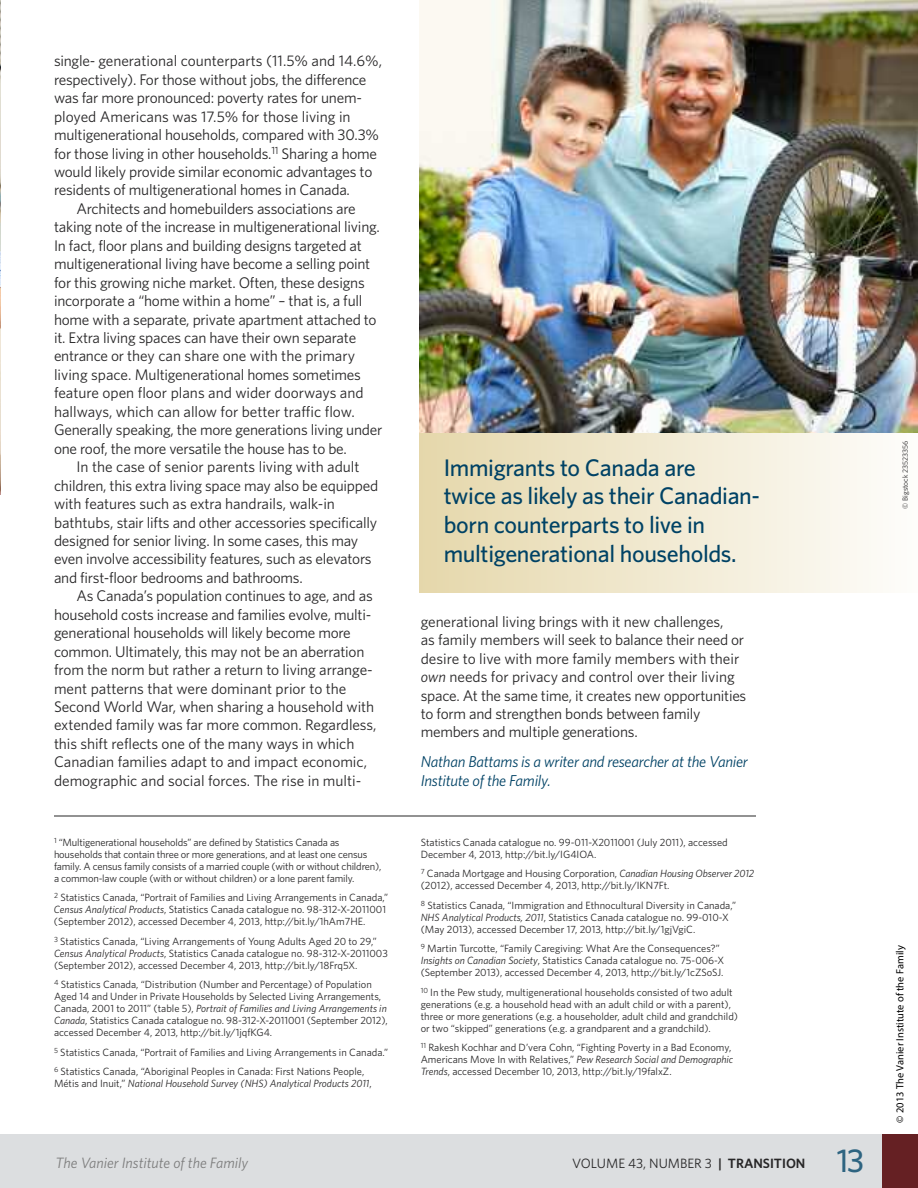
<style>
.page{position:relative;width:918px;height:1188px;background:#fff}
.page>*{position:absolute;margin:0;border:0;box-sizing:border-box;transform-origin:0 0}
.t1{font:500 33px "Whitney";color:#2e6481}
.t2{font:500 24px/28.8px "Whitney";letter-spacing:-.015em;color:#004265}
.t3{font:italic 15.75px/18.9px "Whitney";letter-spacing:-.015em;color:#004265}
.t4{font:15.3px/18.5px "Whitney";letter-spacing:-.015em;color:#272627}
.t5{font:italic 15px "Whitney";color:#7d7d7d}
.t6{font:13.5px "Whitney";color:#272627}
.t7{font:10.5px/12px "Whitney";color:#272627}
.t8{font:italic 10.5px "Whitney";color:#272627}
.t9{font:10.5px "Myriad Pro";color:#000}
.t10{font:7.5px "Whitney";color:#272627}
.s1{font-style:italic}
.s2{font-style:normal}
.s3{font-weight:600}
</style>
<div class="page">
<div style="left:0;top:1134px;width:901px;height:54px;background:#dcdee0"></div>
<div style="left:882px;top:1134px;width:36px;height:54px;background:#652023"></div>
<img style="left:0;top:0;width:1px;height:495px">
<img style="left:420px;top:0;width:498px;height:434px">
<div style="left:420px;top:434px;width:498px;height:158px;background:linear-gradient(to right,#e5d7ab,#fefdfb)"></div>
<hr style="left:54px;top:816px;width:702px;height:1px;background:#272627">
<h3 class="t4" style="left:54px;top:52px;width:330px">single- generational counterparts (11.5% and 14.6%,</h3>
<h3 class="t4" style="left:54px;top:70px;width:314px">respectively). For those without jobs, the difference</h3>
<h3 class="t4" style="left:54px;top:89px;width:310px">was far more pronounced: poverty rates for unem-</h3>
<h3 class="t4" style="left:54px;top:107px;width:298px">ployed Americans was 17.5% for those living in</h3>
<h3 class="t4" style="left:54px;top:126px;width:327px">multigenerational households, compared with 30.3%</h3>
<h3 class="t4" style="left:54px;top:144px;width:325px">for those living in other households.<sup>11</sup> Sharing a home</h3>
<h3 class="t4" style="left:54px;top:162px;width:320px">would likely provide similar economic advantages to</h3>
<h3 class="t4" style="left:54px;top:181px;width:297px">residents of multigenerational homes in Canada.</h3>
<h3 class="t4" style="left:76px;top:199px;width:281px">Architects and homebuilders associations are</h3>
<h3 class="t4" style="left:54px;top:218px;width:327px">taking note of the increase in multigenerational living.</h3>
<h3 class="t4" style="left:54px;top:236px;width:309px">In fact, floor plans and building designs targeted at</h3>
<h3 class="t4" style="left:54px;top:255px;width:318px">multigenerational living have become a selling point</h3>
<h3 class="t4" style="left:54px;top:273px;width:312px">for this growing niche market. Often, these designs</h3>
<h3 class="t4" style="left:54px;top:292px;width:310px">incorporate a “home within a home” – that is, a full</h3>
<h3 class="t4" style="left:54px;top:310px;width:324px">home with a separate, private apartment attached to</h3>
<h3 class="t4" style="left:54px;top:329px;width:304px">it. Extra living spaces can have their own separate</h3>
<h3 class="t4" style="left:54px;top:347px;width:303px">entrance or they can share one with the primary</h3>
<h3 class="t4" style="left:54px;top:365px;width:308px">living space. Multigenerational homes sometimes</h3>
<h3 class="t4" style="left:54px;top:384px;width:311px">feature open floor plans and wider doorways and</h3>
<h3 class="t4" style="left:54px;top:402px;width:302px">hallways, which can allow for better traffic flow.</h3>
<h3 class="t4" style="left:54px;top:421px;width:330px">Generally speaking, the more generations living under</h3>
<h3 class="t4" style="left:54px;top:439px;width:294px">one roof, the more versatile the house has to be.</h3>
<h3 class="t4" style="left:76px;top:458px;width:285px">In the case of senior parents living with adult</h3>
<h3 class="t4" style="left:54px;top:476px;width:326px">children, this extra living space may also be equipped</h3>
<h3 class="t4" style="left:54px;top:495px;width:282px">with features such as extra handrails, walk-in</h3>
<h3 class="t4" style="left:54px;top:513px;width:325px">bathtubs, stair lifts and other accessories specifically</h3>
<h3 class="t4" style="left:54px;top:531px;width:306px">designed for senior living. In some cases, this may</h3>
<h3 class="t4" style="left:54px;top:550px;width:319px">even involve accessibility features, such as elevators</h3>
<h3 class="t4" style="left:54px;top:568px;width:250px">and first-floor bedrooms and bathrooms.</h3>
<h3 class="t4" style="left:76px;top:587px;width:298px">As Canada’s population continues to age, and as</h3>
<h3 class="t4" style="left:54px;top:605px;width:319px">household costs increase and families evolve, multi-</h3>
<h3 class="t4" style="left:54px;top:624px;width:298px">generational households will likely become more</h3>
<h3 class="t4" style="left:54px;top:642px;width:312px">common. Ultimately, this may not be an aberration</h3>
<h3 class="t4" style="left:54px;top:661px;width:320px">from the norm but rather a return to living arrange-</h3>
<h3 class="t4" style="left:54px;top:679px;width:294px">ment patterns that were dominant prior to the</h3>
<h3 class="t4" style="left:54px;top:698px;width:322px">Second World War, when sharing a household with</h3>
<h3 class="t4" style="left:54px;top:716px;width:324px">extended family was far more common. Regardless,</h3>
<h3 class="t4" style="left:54px;top:734px;width:302px">this shift reflects one of the many ways in which</h3>
<h3 class="t4" style="left:54px;top:753px;width:315px">Canadian families adapt to and impact economic,</h3>
<h3 class="t4" style="left:54px;top:771px;width:309px">demographic and social forces. The rise in multi-</h3>
<p class="t7" style="left:54px;top:836px;width:329px"><sup>1</sup> “Multigenerational households” are defined by Statistics Canada as households that contain three or more generations, and at least one census family. A census family consists of a married couple (with or without children), a common-law couple (with or without children) or a lone parent family.</p>
<p class="t7" style="left:54px;top:892px;width:336px"><sup>2</sup> Statistics Canada, “Portrait of Families and Living Arrangements in Canada,”<br><span class="s1">Census Analytical Products</span>, Statistics Canada catalogue no. 98-312-X-2011001 (September 2012), accessed December 4, 2013, http://bit.ly/1hAm7HE.</p>
<p class="t7" style="left:54px;top:935px;width:335px"><sup>3</sup> Statistics Canada, “Living Arrangements of Young Adults Aged 20 to 29,”<br><span class="s1">Census Analytical Products</span>, Statistics Canada catalogue no. 98-312-X-2011003 (September 2012), accessed December 4, 2013, http://bit.ly/18Frq5X.</p>
<p class="t7" style="left:54px;top:979px;width:335px"><sup>4</sup> Statistics Canada, “Distribution (Number and Percentage) of Population Aged 14 and Under in Private Households by Selected Living Arrangements, Canada, 2001 to 2011” (table 5), <span class="s1">Portrait of Families and Living Arrangements in Canada</span>, Statistics Canada catalogue no. 98-312-X-2011001 (September 2012), accessed December 4, 2013, http://bit.ly/1jqfKG4.</p>
<p class="t7" style="left:54px;top:1043px;width:336px;line-height:19.5px"><sup>5</sup> Statistics Canada, “Portrait of Families and Living Arrangements in Canada.”<br><sup>6</sup> Statistics Canada, “Aboriginal Peoples in Canada: First Nations People,</p>
<p class="t8" style="left:54px;top:1078px;width:319px"><span class="s2">Métis and Inuit,”</span> National Household Survey (NHS) Analytical Products 2011<span class="s2">,</span></p>
<h2 class="t2" style="left:444px;top:453px;width:318px">Immigrants to Canada are<br>twice as likely as their Canadian&shy;born counterparts to live in multigenerational households.</h2>
<p class="t4" style="left:421px;top:612px;width:327px">generational living brings with it new challenges,<br>as family members will seek to balance their need or desire to live with more family members with their <span class="s1">own</span> needs for privacy and control over their living space. At the same time, it creates new opportunities to form and strengthen bonds between family members and multiple generations.</p>
<h3 class="t3" style="left:421px;top:752px;width:329px">Nathan Battams is a writer and researcher at the Vanier<br>Institute of the Family.</h3>
<p class="t7" style="left:421px;top:836px;width:309px">Statistics Canada catalogue no. 99-011-X2011001 (July 2011), accessed<br>December 4, 2013, http://bit.ly/IG4IOA.</p>
<p class="t7" style="left:421px;top:868px;width:335px"><sup>7</sup> Canada Mortgage and Housing Corporation, <span class="s1">Canadian Housing Observer 2012 </span>(2012), accessed December 4, 2013, http://bit.ly/IKN7Ft.</p>
<p class="t7" style="left:421px;top:899px;width:317px"><sup>8</sup> Statistics Canada, “Immigration and Ethnocultural Diversity in Canada,”<br><span class="s1">NHS Analytical Products, 2011</span>, Statistics Canada catalogue no. 99-010-X (May 2013), accessed December 17, 2013, http://bit.ly/1gjVgiC.</p>
<p class="t7" style="left:421px;top:943px;width:305px"><sup>9</sup> Martin Turcotte, “Family Caregiving: What Are the Consequences?”<br><span class="s1">Insights on Canadian Society</span>, Statistics Canada catalogue no. 75-006-X (September 2013), accessed December 4, 2013, http://bit.ly/1cZSoSJ.</p>
<p class="t7" style="left:421px;top:986px;width:319px"><sup>10</sup> In the Pew study, multigenerational households consisted of two adult generations (e.g. a household head with an adult child or with a parent), three or more generations (e.g. a householder, adult child and grandchild) or two “skipped” generations (e.g. a grandparent and a grandchild).</p>
<p class="t7" style="left:421px;top:1042px;width:314px"><sup>11</sup> Rakesh Kochhar and D’vera Cohn, “Fighting Poverty in a Bad Economy,<br>Americans Move In with Relatives,” <span class="s1">Pew Research Social and Demographic<br>Trends</span>, accessed December 10, 2013, http://bit.ly/19falxZ.</p>
<h3 class="t5" style="left:56px;top:1155px;width:194px">The Vanier Institute of the Family</h3>
<p class="t6" style="left:572px;top:1156px;width:235px">VOLUME 43, NUMBER 3 <span class="s3">| TRANSITION</span></p>
<h1 class="t1" style="left:837px;top:1142px;width:29px">13</h1>
<p class="t10" style="left:901px;top:509px;width:69px;rotate:-90deg">© Bigstock 23523356</p>
<p class="t9" style="left:894px;top:1123px;width:179px;rotate:-90deg">© 2013 The Vanier Institute of the Family</p>
</div>
